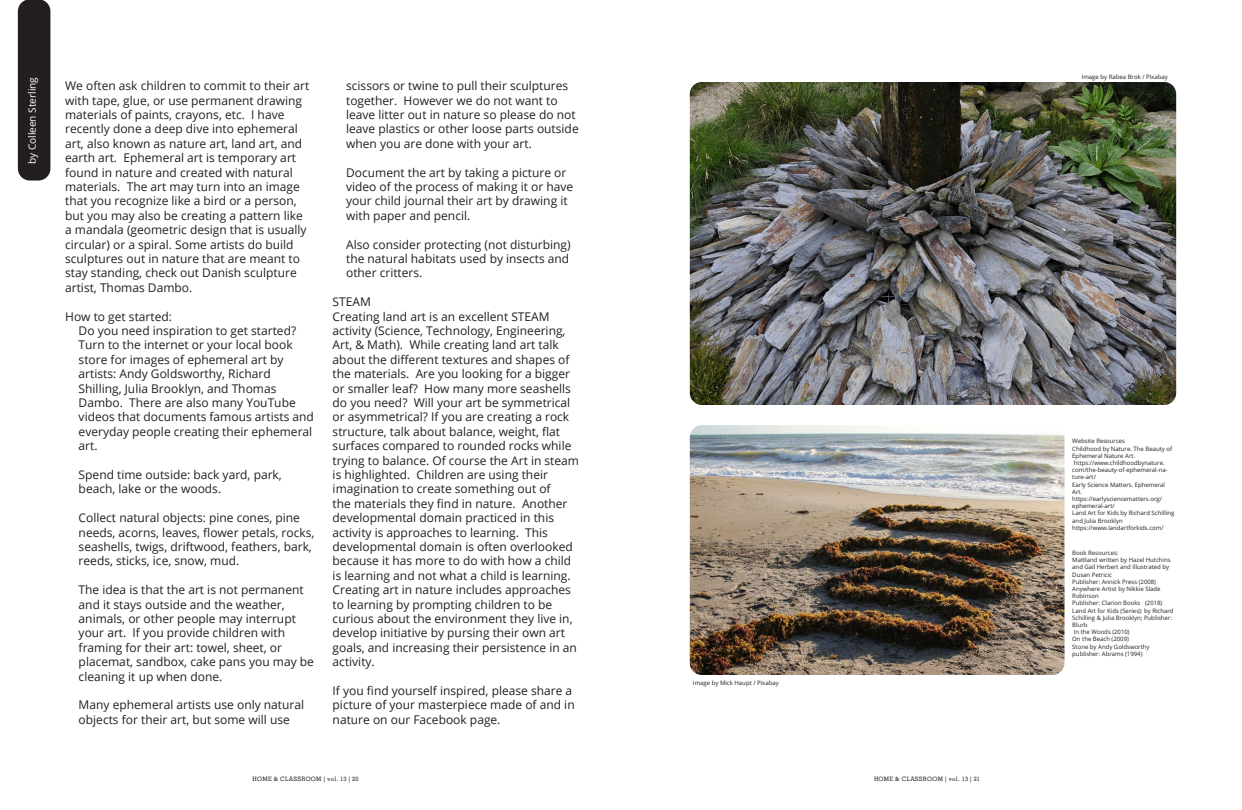
<style>
.page{position:relative;width:1242px;height:810px;background:#fff}
.page>*{position:absolute;margin:0;border:0;box-sizing:border-box;transform-origin:0 0}
.t1{font:12px/14.4px "Open Sans";color:#231f20}
.t2{font:10.1px "Open Sans";color:#fff}
.t3{font:6px/7.2px "Open Sans";color:#231f20}
.t4{font:500 6px "Memphis";letter-spacing:.05em;color:#231f20}
</style>
<div class="page">
<div style="left:18px;top:0;width:32px;height:181px;background:#231f20"></div>
<img style="left:690px;top:82px;width:486px;height:323px">
<img style="left:690px;top:425px;width:375px;height:250px">
<p class="t2" style="left:25px;top:164px;width:89px;rotate:-90deg">by Colleen Sterling</p>
<p class="t1" style="left:65px;top:78px;width:246px">We often ask children to commit to their art with tape, glue, or use permanent drawing materials of paints, crayons, etc. I have recently done a deep dive into ephemeral art, also known as nature art, land art, and earth art. Ephemeral art is temporary art found in nature and created with natural materials. The art may turn into an image that you recognize like a bird or a person, but you may also be creating a pattern like a mandala (geometric design that is usually circular) or a spiral. Some artists do build sculptures out in nature that are meant to stay standing, check out Danish sculpture artist, Thomas Dambo.</p>
<p class="t1" style="left:65px;top:309px;width:108px">How to get started:</p>
<p class="t1" style="left:79px;top:323px;width:237px">Do you need inspiration to get started?<br>Turn to the internet or your local book store for images of ephemeral art by artists: Andy Goldsworthy, Richard Shilling, Julia Brooklyn, and Thomas Dambo. There are also many YouTube videos that documents famous artists and everyday people creating their ephemeral art.</p>
<p class="t1" style="left:79px;top:467px;width:205px">Spend time outside: back yard, park, beach, lake or the woods.</p>
<p class="t1" style="left:79px;top:510px;width:237px">Collect natural objects: pine cones, pine needs, acorns, leaves, flower petals, rocks, seashells, twigs, driftwood, feathers, bark, reeds, sticks, ice, snow, mud.</p>
<p class="t1" style="left:79px;top:582px;width:237px">The idea is that the art is not permanent and it stays outside and the weather, animals, or other people may interrupt your art. If you provide children with framing for their art: towel, sheet, or placemat, sandbox, cake pans you may be cleaning it up when done.</p>
<p class="t1" style="left:79px;top:698px;width:227px">Many ephemeral artists use only natural</p>
<p class="t1" style="left:79px;top:712px;width:213px">objects for their art, but some will use</p>
<p class="t1" style="left:346px;top:78px;width:234px">scissors or twine to pull their sculptures together. However we do not want to leave litter out in nature so please do not leave plastics or other loose parts outside when you are done with your art.</p>
<p class="t1" style="left:346px;top:165px;width:229px">Document the art by taking a picture or video of the process of making it or have your child journal their art by drawing it with paper and pencil.</p>
<p class="t1" style="left:346px;top:237px;width:226px;text-align:justify">Also consider protecting (not disturbing) the natural habitats used by insects and other critters.</p>
<p class="t1" style="left:333px;top:294px;width:40px">STEAM</p>
<p class="t1" style="left:333px;top:309px;width:248px">Creating land art is an excellent STEAM activity (Science, Technology, Engineering, Art, &amp; Math). While creating land art talk about the different textures and shapes of the materials. Are you looking for a bigger or smaller leaf? How many more seashells do you need? Will your art be symmetrical or asymmetrical? If you are creating a rock structure, talk about balance, weight, flat surfaces compared to rounded rocks while trying to balance. Of course the Art in steam is highlighted. Children are using their imagination to create something out of<br>the materials they find in nature. Another developmental domain practiced in this activity is approaches to learning. This developmental domain is often overlooked because it has more to do with how a child is learning and not what a child is learning.<br>Creating art in nature includes approaches to learning by prompting children to be curious about the environment they live in, develop initiative by pursing their own art goals, and increasing their persistence in an activity.</p>
<p class="t1" style="left:333px;top:683px;width:244px">If you find yourself inspired, please share a picture of your masterpiece made of and in nature on our Facebook page.</p>
<p class="t3" style="left:693px;top:679px;width:87px">Image by Mick Haupt / Pixabay</p>
<p class="t4" style="left:252px;top:776px;width:107px">HOME &amp; CLASSROOM | vol. 13 | 20</p>
<p class="t4" style="left:874px;top:776px;width:107px">HOME &amp; CLASSROOM | vol. 13 | 21</p>
<p class="t3" style="left:1082px;top:73px;width:88px">Image by Rabea Brok / Pixabay</p>
<p class="t3" style="left:1072px;top:437px;width:54px">Website Resources</p>
<p class="t3" style="left:1072px;top:445px;width:101px">Childhood by Nature. The Beauty of<br>Ephemeral Nature Art.</p>
<p class="t3" style="left:1072px;top:459px;width:97px">https://www.childhoodbynature. com/the-beauty-of-ephemeral-na&shy;ture-art/</p>
<p class="t3" style="left:1072px;top:481px;width:94px">Early Science Matters. Ephemeral<br>Art.</p>
<p class="t3" style="left:1072px;top:495px;width:91px">https://earlysciencematters.org/ ephemeral-art/</p>
<p class="t3" style="left:1072px;top:509px;width:104px">Land Art for Kids by Richard Schilling and Julia Brooklyn</p>
<p class="t3" style="left:1072px;top:524px;width:93px">https://www.landartforkids.com/</p>
<p class="t3" style="left:1072px;top:549px;width:48px">Book Resources:</p>
<p class="t3" style="left:1072px;top:556px;width:100px">Mattland written by Hazel Hutchins and Gail Herbert and Illustrated by<br>Dusan Petricic</p>
<p class="t3" style="left:1072px;top:578px;width:85px">Publisher: Annick Press (2008)</p>
<p class="t3" style="left:1072px;top:585px;width:90px">Anywhere Artist by Nikkie Slade<br>Robinson</p>
<p class="t3" style="left:1072px;top:599px;width:92px">Publisher: Clarion Books (2018)</p>
<p class="t3" style="left:1072px;top:607px;width:103px">Land Art for Kids (Series): by Richard<br>Schilling &amp; Julia Brooklyn; Publisher:<br>Blurb</p>
<p class="t3" style="left:1074px;top:628px;width:57px">In the Woods (2010)</p>
<p class="t3" style="left:1072px;top:635px;width:58px">On the Beach (2009)</p>
<p class="t3" style="left:1072px;top:643px;width:79px">Stone by Andy Goldsworthy</p>
<p class="t3" style="left:1072px;top:650px;width:72px">publisher: Abrams (1994)</p>
</div>
